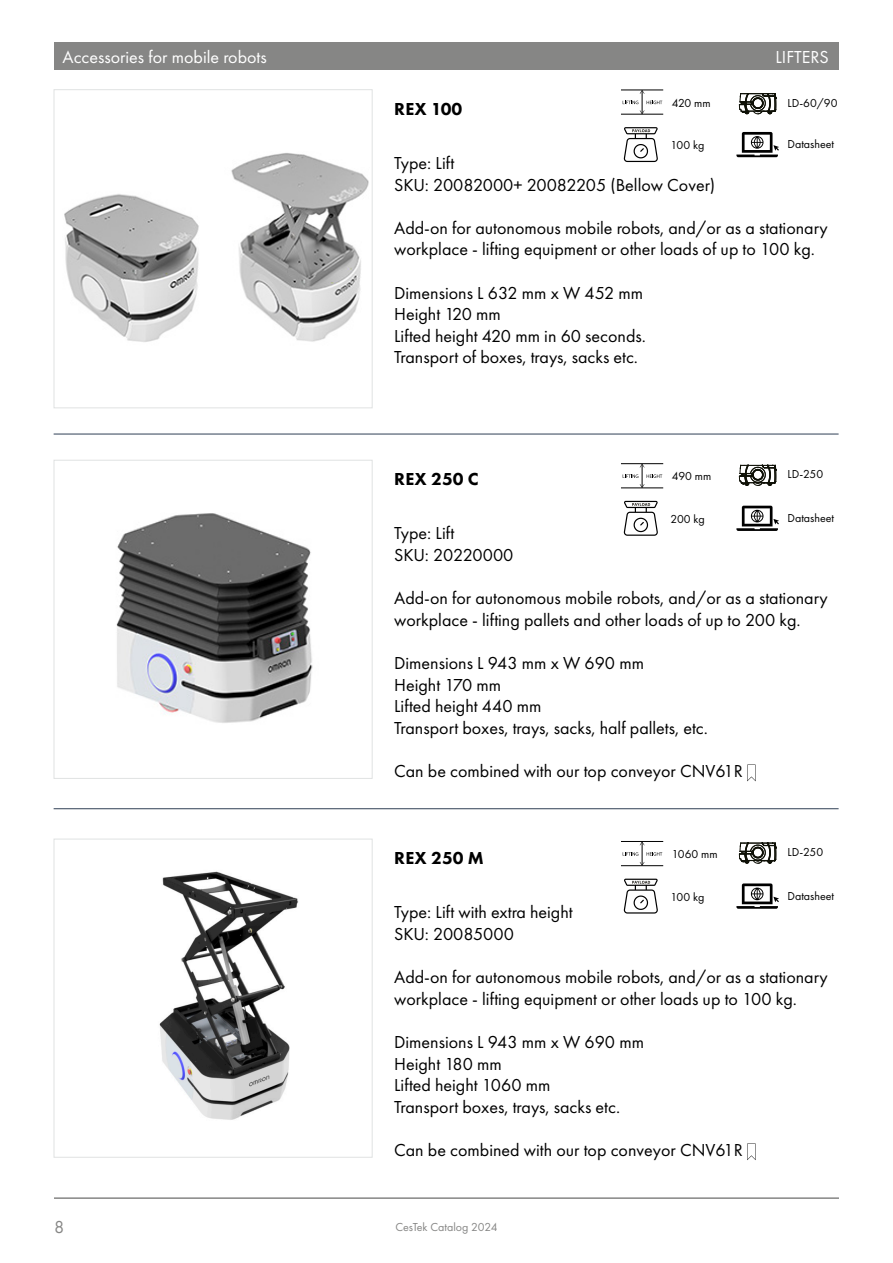
<style>
.page{position:relative;width:893px;height:1263px;background:#fff}
.page>*{position:absolute;margin:0;border:0;box-sizing:border-box;transform-origin:0 0}
.t1{font:18px/21.6px "Futura PT";color:#000}
.t2{font:18px "Futura PT";color:#fff}
.t3{font:800 18px "Futura PT";letter-spacing:.005em;color:#000}
.t4{font:18px "Futura PT";color:#868685}
.t5{font:12px "Futura PT";color:#000}
.t6{font:12px "Futura PT";color:#868685}
</style>
<div class="page">
<hr style="left:54px;top:1197px;width:785px;height:2px;background:#868685">
<img style="left:64px;top:153px;width:305px;height:189px">
<div style="left:54px;top:89px;width:319px;height:319px;border:1px solid #e0e2e2"></div>
<img style="left:116px;top:513px;width:197px;height:210px">
<div style="left:54px;top:460px;width:319px;height:319px;border:1px solid #e0e2e2"></div>
<img style="left:159px;top:871px;width:140px;height:249px">
<div style="left:54px;top:839px;width:319px;height:318px;border:1px solid #e0e2e2"></div>
<svg style="left:747px;top:764px;width:9px;height:17px"></svg>
<svg style="left:747px;top:1143px;width:9px;height:17px"></svg>
<div style="left:54px;top:43px;width:785px;height:27px;background:#868685"></div>
<hr style="left:54px;top:808px;width:785px;height:1px;background:#304055">
<svg style="left:739px;top:93px;width:38px;height:22px"></svg>
<hr style="left:621px;top:90px;width:42px;height:1px;background:#000">
<hr style="left:621px;top:114px;width:42px;height:1px;background:#000">
<svg style="left:623px;top:90px;width:39px;height:24px"></svg>
<svg style="left:624px;top:127px;width:34px;height:35px"></svg>
<svg style="left:736px;top:132px;width:43px;height:25px"></svg>
<hr style="left:621px;top:841px;width:42px;height:1px;background:#000">
<hr style="left:621px;top:865px;width:42px;height:1px;background:#000">
<svg style="left:623px;top:842px;width:39px;height:24px"></svg>
<hr style="left:621px;top:463px;width:42px;height:1px;background:#000">
<hr style="left:621px;top:488px;width:42px;height:1px;background:#000">
<svg style="left:623px;top:464px;width:39px;height:24px"></svg>
<svg style="left:624px;top:879px;width:34px;height:34px"></svg>
<svg style="left:624px;top:501px;width:34px;height:35px"></svg>
<svg style="left:739px;top:843px;width:38px;height:21px"></svg>
<svg style="left:739px;top:465px;width:38px;height:21px"></svg>
<svg style="left:736px;top:883px;width:43px;height:26px"></svg>
<svg style="left:736px;top:506px;width:43px;height:25px"></svg>
<hr style="left:54px;top:434px;width:785px;height:1px;background:#304055">
<p class="t2" style="left:63px;top:47px;width:206px">Accessories for mobile robots</p>
<p class="t3" style="left:394px;top:97px;width:70px">REX 100</p>
<p class="t2" style="left:775px;top:47px;width:55px">LIFTERS</p>
<p class="t5" style="left:672px;top:96px;width:40px">420 mm</p>
<p class="t5" style="left:787px;top:96px;width:52px">LD-60/90</p>
<p class="t5" style="left:671px;top:138px;width:35px">100 kg</p>
<p class="t5" style="left:787px;top:137px;width:48px">Datasheet</p>
<p class="t1" style="left:394px;top:152px;width:62px">Type: Lift</p>
<p class="t1" style="left:394px;top:174px;width:323px">SKU: 20082000+ 20082205 (Bellow Cover)</p>
<p class="t1" style="left:394px;top:217px;width:435px">Add-on for autonomous mobile robots, and/or as a stationary workplace - lifting equipment or other loads of up to 100 kg.</p>
<p class="t1" style="left:394px;top:282px;width:250px">Dimensions L 632 mm x W 452 mm</p>
<p class="t1" style="left:394px;top:303px;width:108px">Height 120 mm</p>
<p class="t1" style="left:394px;top:325px;width:253px">Lifted height 420 mm in 60 seconds.</p>
<p class="t1" style="left:394px;top:346px;width:245px">Transport of boxes, trays, sacks etc.</p>
<p class="t3" style="left:394px;top:468px;width:86px">REX 250 C</p>
<p class="t5" style="left:672px;top:469px;width:41px">490 mm</p>
<p class="t5" style="left:787px;top:467px;width:37px">LD-250</p>
<p class="t5" style="left:787px;top:511px;width:48px">Datasheet</p>
<p class="t5" style="left:671px;top:512px;width:36px">200 kg</p>
<p class="t1" style="left:394px;top:523px;width:62px">Type: Lift</p>
<p class="t1" style="left:394px;top:544px;width:121px">SKU: 20220000</p>
<p class="t1" style="left:394px;top:587px;width:435px">Add-on for autonomous mobile robots, and/or as a stationary workplace - lifting pallets and other loads of up to 200 kg.</p>
<p class="t1" style="left:394px;top:652px;width:251px">Dimensions L 943 mm x W 690 mm</p>
<p class="t1" style="left:394px;top:674px;width:108px">Height 170 mm</p>
<p class="t1" style="left:394px;top:695px;width:149px">Lifted height 440 mm</p>
<p class="t1" style="left:394px;top:717px;width:315px">Transport boxes, trays, sacks, half pallets, etc.</p>
<p class="t1" style="left:394px;top:760px;width:350px">Can be combined with our top conveyor CNV61R</p>
<p class="t3" style="left:394px;top:847px;width:91px">REX 250 M</p>
<p class="t5" style="left:672px;top:847px;width:47px">1060 mm</p>
<p class="t5" style="left:787px;top:845px;width:37px">LD-250</p>
<p class="t5" style="left:787px;top:888px;width:48px">Datasheet</p>
<p class="t5" style="left:671px;top:889px;width:35px">100 kg</p>
<p class="t1" style="left:394px;top:901px;width:180px">Type: Lift with extra height</p>
<p class="t1" style="left:394px;top:923px;width:121px">SKU: 20085000</p>
<p class="t1" style="left:394px;top:966px;width:435px">Add-on for autonomous mobile robots, and/or as a stationary workplace - lifting equipment or other loads up to 100 kg.</p>
<p class="t1" style="left:394px;top:1031px;width:251px">Dimensions L 943 mm x W 690 mm</p>
<p class="t1" style="left:394px;top:1053px;width:109px">Height 180 mm</p>
<p class="t1" style="left:394px;top:1074px;width:158px">Lifted height 1060 mm</p>
<p class="t1" style="left:394px;top:1096px;width:227px">Transport boxes, trays, sacks etc.</p>
<p class="t1" style="left:394px;top:1139px;width:350px">Can be combined with our top conveyor CNV61R</p>
<p class="t4" style="left:54px;top:1216px;width:12px">8</p>
<p class="t6" style="left:395px;top:1220px;width:104px">CesTek Catalog 2024</p>
</div>
